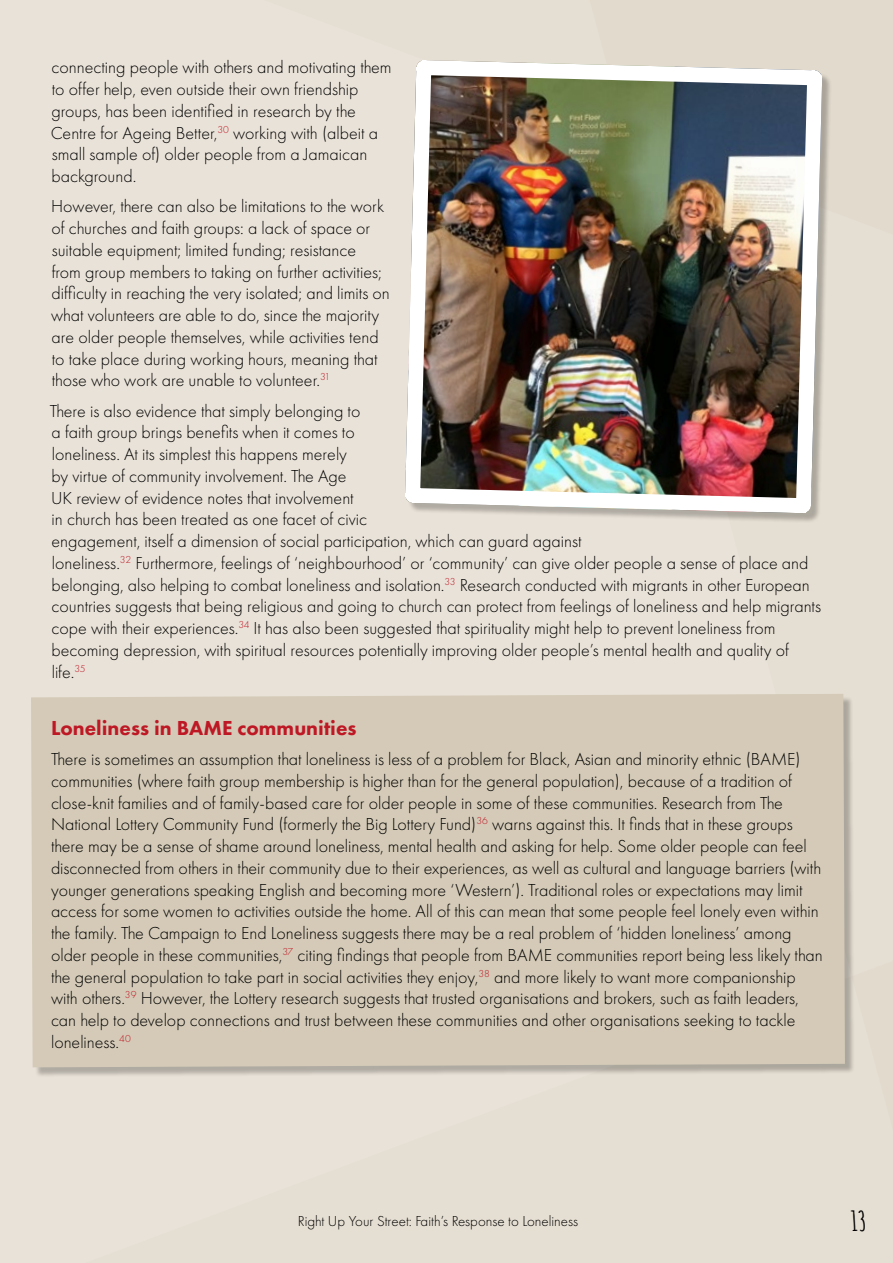
<style>
.page{position:relative;width:893px;height:1263px;background:#e9e2d8}
.page>*{position:absolute;margin:0;border:0;box-sizing:border-box;transform-origin:0 0}
.t1{font:700 27px "Amatic SC";color:#000}
.Sub-headline__no_spa{font:800 21px "Futura PT";color:#be1825}
.t2{font:300 18px/21.8px "Futura PT";color:#000}
.t3{font:300 15px "Futura PT";color:#000}
</style>
<div class="page">
<div style="left:855px;top:962px;width:38px;height:166px;background:#e2dacd"></div>
<div style="left:33px;top:696px;width:822px;height:382px;background:#000;opacity:.25"></div>
<div style="left:31px;top:694px;width:814px;height:373px;background:#d4cab7"></div>
<img style="left:405px;top:0;width:488px;height:522px">
<p class="t2" style="left:51px;top:57px;width:342px">connecting people with others and motivating them to offer help, even outside their own friendship groups, has been identified in research by the Centre for Ageing Better,<sup>30</sup> working with (albeit a small sample of) older people from a Jamaican background.</p>
<p class="t2" style="left:51px;top:196px;width:340px">However, there can also be limitations to the work of churches and faith groups: a lack of space or suitable equipment; limited funding; resistance<br>from group members to taking on further activities; difficulty in reaching the very isolated; and limits on what volunteers are able to do, since the majority are older people themselves, while activities tend to take place during working hours, meaning that those who work are unable to volunteer.<sup>31</sup></p>
<p class="t2" style="left:50px;top:400px;width:773px">There is also evidence that simply belonging to<br>a faith group brings benefits when it comes to<br>loneliness. At its simplest this happens merely<br>by virtue of community involvement. The Age<br>UK review of evidence notes that involvement<br>in church has been treated as one facet of civic<br>engagement, itself a dimension of social participation, which can guard against<br>loneliness.<sup>32</sup> Furthermore, feelings of ‘neighbourhood’ or ‘community’ can give older people a sense of place and belonging, also helping to combat loneliness and isolation.<sup>33</sup> Research conducted with migrants in other European countries suggests that being religious and going to church can protect from feelings of loneliness and help migrants cope with their experiences.<sup>34</sup> It has also been suggested that spirituality might help to prevent loneliness from becoming depression, with spiritual resources potentially improving older people’s mental health and quality of life.<sup>35</sup></p>
<p class="Sub-headline__no_spa" style="left:51px;top:715px;width:307px">Loneliness in BAME communities</p>
<p class="t2" style="left:51px;top:748px;width:773px">There is sometimes an assumption that loneliness is less of a problem for Black, Asian and minority ethnic (BAME) communities (where faith group membership is higher than for the general population), because of a tradition of close-knit families and of family-based care for older people in some of these communities. Research from The National Lottery Community Fund (formerly the Big Lottery Fund)<sup>36</sup> warns against this. It finds that in these groups there may be a sense of shame around loneliness, mental health and asking for help. Some older people can feel disconnected from others in their community due to their experiences, as well as cultural and language barriers (with younger generations speaking English and becoming more ‘Western’). Traditional roles or expectations may limit access for some women to activities outside the home. All of this can mean that some people feel lonely even within the family. The Campaign to End Loneliness suggests there may be a real problem of ‘hidden loneliness’ among older people in these communities,<sup>37</sup> citing findings that people from BAME communities report being less likely than the general population to take part in social activities they enjoy,<sup>38</sup> and more likely to want more companionship with others.<sup>39</sup> However, the Lottery research suggests that trusted organisations and brokers, such as faith leaders, can help to develop connections and trust between these communities and other organisations seeking to tackle loneliness.<sup>40</sup></p>
<p class="t3" style="left:298px;top:1213px;width:282px">Right Up Your Street: Faith’s Response to Loneliness</p>
<h1 class="t1" style="left:851px;top:1200px;width:18px">13</h1>
</div>
